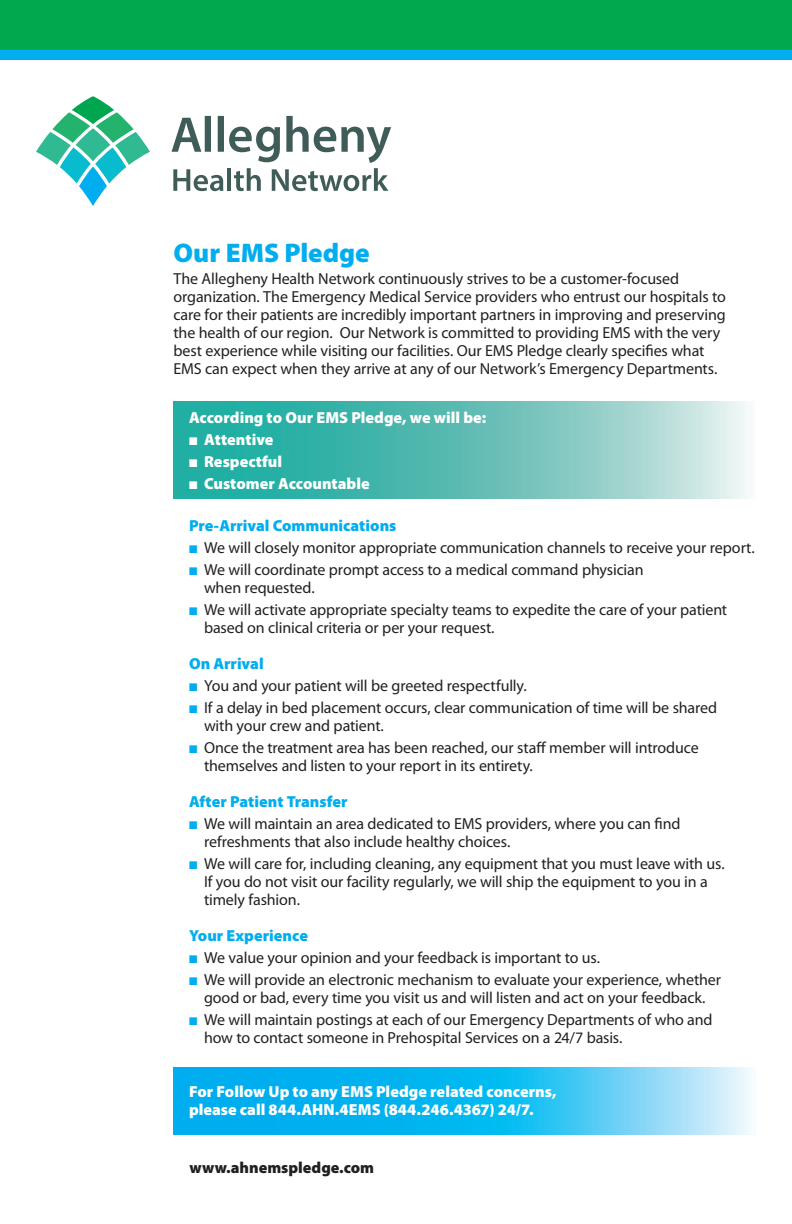
<style>
.page{position:relative;width:792px;height:1224px;background:#fff}
.page>*{position:absolute;margin:0;border:0;box-sizing:border-box;transform-origin:0 0}
.t1{font:900 27px "Myriad Pro";color:#00aeef}
.t2{font:16px/18px "Myriad Pro";letter-spacing:-.01em;color:#231f20}
.t3{font:900 16px "Myriad Pro";color:#fff}
.t4{font:900 16px "Myriad Pro";color:#00aeef}
.t5{font:900 16px "Myriad Pro";color:#231f20}
.s1{color:#00aeef}
</style>
<div class="page">
<div style="left:0;top:0;width:792px;height:50px;background:#00a94e"></div>
<div style="left:0;top:50px;width:792px;height:10px;background:#00aeef"></div>
<svg style="left:174px;top:401px;width:573px;height:98px;background:#69c2bb"></svg>
<svg style="left:79px;top:166px;width:28px;height:40px"></svg>
<svg style="left:72px;top:96px;width:42px;height:28px"></svg>
<svg style="left:36px;top:112px;width:114px;height:71px"></svg>
<svg style="left:172px;top:116px;width:219px;height:75px"></svg>
<svg style="left:174px;top:1067px;width:578px;height:68px;background:#33c1f2"></svg>
<p class="t1" style="left:174px;top:235px;width:198px">Our EMS Pledge</p>
<p class="t2" style="left:174px;top:270px;width:554px">The Allegheny Health Network continuously strives to be a customer-focused organization. The Emergency Medical Service providers who entrust our hospitals to care for their patients are incredibly important partners in improving and preserving the health of our region. Our Network is committed to providing EMS with the very best experience while visiting our facilities. Our EMS Pledge clearly specifies what EMS can expect when they arrive at any of our Network’s Emergency Departments.</p>
<p class="t3" style="left:189px;top:406px;width:299px">According to Our EMS Pledge, we will be:</p>
<p class="t3" style="left:189px;top:428px;width:86px">■ Attentive</p>
<p class="t3" style="left:189px;top:450px;width:95px">■ Respectful</p>
<p class="t3" style="left:189px;top:472px;width:182px">■ Customer Accountable</p>
<p class="t4" style="left:189px;top:514px;width:209px">Pre-Arrival Communications</p>
<p class="t2" style="left:189px;top:538px;width:567px"><span class="s1">■</span> We will closely monitor appropriate communication channels to receive your report.</p>
<p class="t2" style="left:204px;top:560px;width:441px;text-indent:-15px"><span class="s1">■</span> We will coordinate prompt access to a medical command physician when requested.</p>
<p class="t2" style="left:204px;top:600px;width:525px;text-indent:-15px"><span class="s1">■</span> We will activate appropriate specialty teams to expedite the care of your patient based on clinical criteria or per your request.</p>
<p class="t4" style="left:189px;top:652px;width:76px">On Arrival</p>
<p class="t2" style="left:189px;top:676px;width:339px"><span class="s1">■</span> You and your patient will be greeted respectfully.</p>
<p class="t2" style="left:204px;top:698px;width:515px;text-indent:-15px"><span class="s1">■</span> If a delay in bed placement occurs, clear communication of time will be shared with your crew and patient.</p>
<p class="t2" style="left:204px;top:738px;width:496px;text-indent:-15px"><span class="s1">■</span> Once the treatment area has been reached, our staff member will introduce themselves and listen to your report in its entirety.</p>
<p class="t4" style="left:189px;top:790px;width:160px">After Patient Transfer</p>
<p class="t2" style="left:204px;top:814px;width:478px;text-indent:-15px"><span class="s1">■</span> We will maintain an area dedicated to EMS providers, where you can find refreshments that also include healthy choices.</p>
<p class="t2" style="left:204px;top:854px;width:522px;text-indent:-15px"><span class="s1">■</span> We will care for, including cleaning, any equipment that you must leave with us.<br>If you do not visit our facility regularly, we will ship the equipment to you in a timely fashion.</p>
<p class="t4" style="left:189px;top:924px;width:121px">Your Experience</p>
<p class="t2" style="left:189px;top:948px;width:413px"><span class="s1">■</span> We value your opinion and your feedback is important to us.</p>
<p class="t2" style="left:189px;top:970px;width:534px;text-align:center"><span class="s1">■</span> We will provide an electronic mechanism to evaluate your experience, whether good or bad, every time you visit us and will listen and act on your feedback.</p>
<p class="t2" style="left:204px;top:1010px;width:510px;text-indent:-15px"><span class="s1">■</span> We will maintain postings at each of our Emergency Departments of who and how to contact someone in Prehospital Services on a 24/7 basis.</p>
<p class="t3" style="left:189px;top:1080px;width:369px">For Follow Up to any EMS Pledge related concerns,</p>
<p class="t3" style="left:189px;top:1098px;width:346px">please call 844.AHN.4EMS (844.246.4367) 24/7.</p>
<p class="t5" style="left:190px;top:1157px;width:186px">www.ahnemspledge.com</p>
</div>
